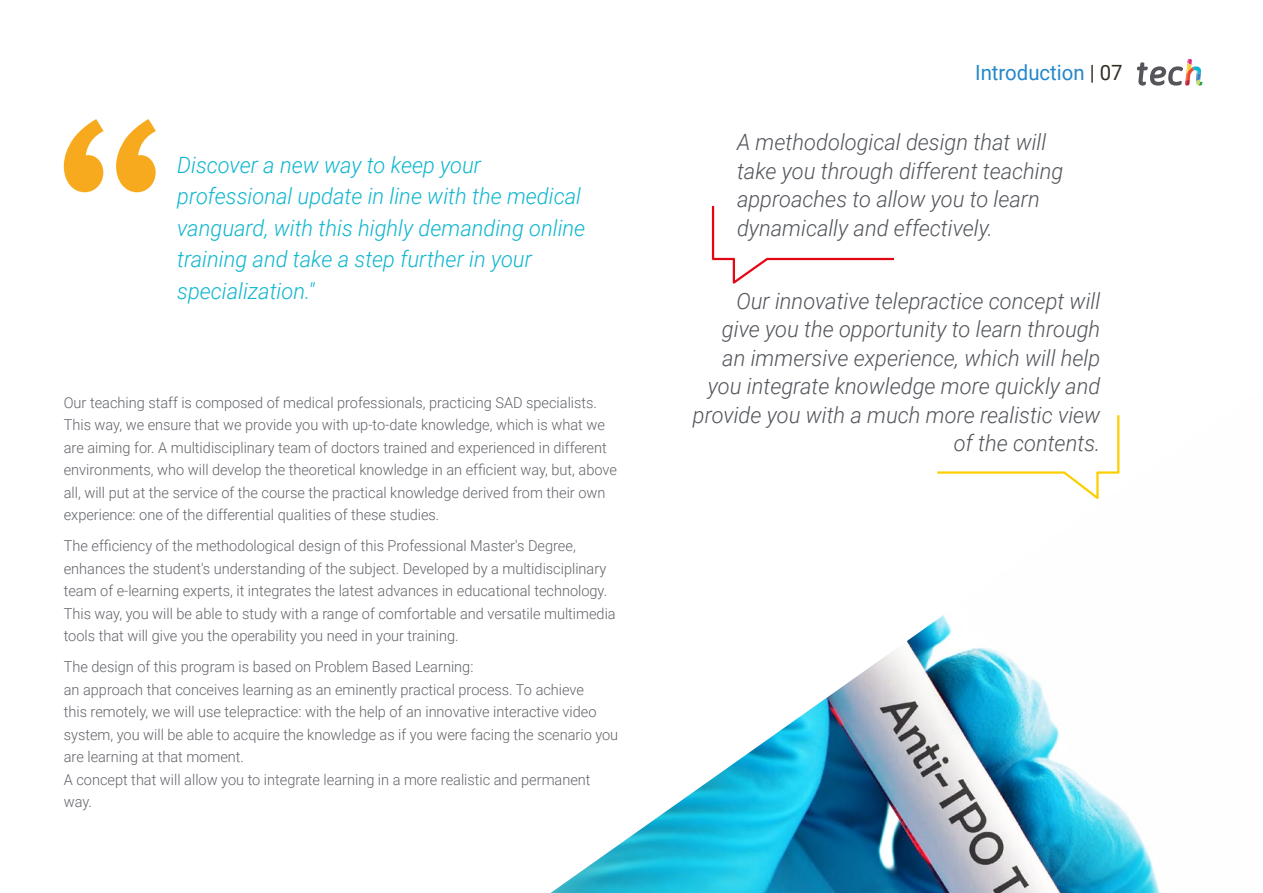
<style>
.page{position:relative;width:1263px;height:893px;background:#fff}
.page>*{position:absolute;margin:0;border:0;box-sizing:border-box;transform-origin:0 0}
.t1{font:italic 300 22.5px/28.5px "Roboto";color:#52555b;text-align:right}
.t2{font:italic 300 22.5px/31.5px "Roboto";color:#0fb6cf}
.t3{font:21px "Roboto";color:#2488c9}
.t4{font:300 15px/22.5px "Roboto";color:#61646a}
.s1{color:#312e20}
</style>
<div class="page">
<img style="left:550px;top:615px;width:610px;height:278px">
<svg style="left:64px;top:119px;width:92px;height:73px"></svg>
<svg style="left:937px;top:415px;width:183px;height:84px"></svg>
<svg style="left:711px;top:206px;width:183px;height:78px"></svg>
<svg style="left:1137px;top:59px;width:65px;height:27px"></svg>
<h1 class="t2" style="left:177px;top:148px;width:410px">Discover a new way to keep your professional update in line with the medical vanguard, with this highly demanding online training and take a step further in your specialization."</h1>
<p class="t4" style="left:64px;top:391px;width:555px">Our teaching staff is composed of medical professionals, practicing SAD specialists.<br>This way, we ensure that we provide you with up-to-date knowledge, which is what we are aiming for. A multidisciplinary team of doctors trained and experienced in different environments, who will develop the theoretical knowledge in an efficient way, but, above all, will put at the service of the course the practical knowledge derived from their own experience: one of the differential qualities of these studies.</p>
<p class="t4" style="left:64px;top:534px;width:553px">The efficiency of the methodological design of this Professional Master's Degree, enhances the student's understanding of the subject. Developed by a multidisciplinary team of e-learning experts, it integrates the latest advances in educational technology.<br>This way, you will be able to study with a range of comfortable and versatile multimedia tools that will give you the operability you need in your training.</p>
<p class="t4" style="left:64px;top:655px;width:556px">The design of this program is based on Problem Based Learning:<br>an approach that conceives learning as an eminently practical process. To achieve<br>this remotely, we will use telepractice: with the help of an innovative interactive video system, you will be able to acquire the knowledge as if you were facing the scenario you are learning at that moment.<br>A concept that will allow you to integrate learning in a more realistic and permanent way.</p>
<h2 class="t3" style="left:975px;top:57px;width:149px">Introduction <span class="s1">| 07</span></h2>
<h1 class="t1" style="left:737px;top:127px;width:328px;text-align:left">A methodological design that will take you through different teaching approaches to allow you to learn dynamically and effectively.</h1>
<h1 class="t1" style="left:693px;top:286px;width:409px">Our innovative telepractice concept will<br>give you the opportunity to learn through<br>an immersive experience, which will help you integrate knowledge more quickly and provide you with a much more realistic view of the contents.</h1>
</div>
